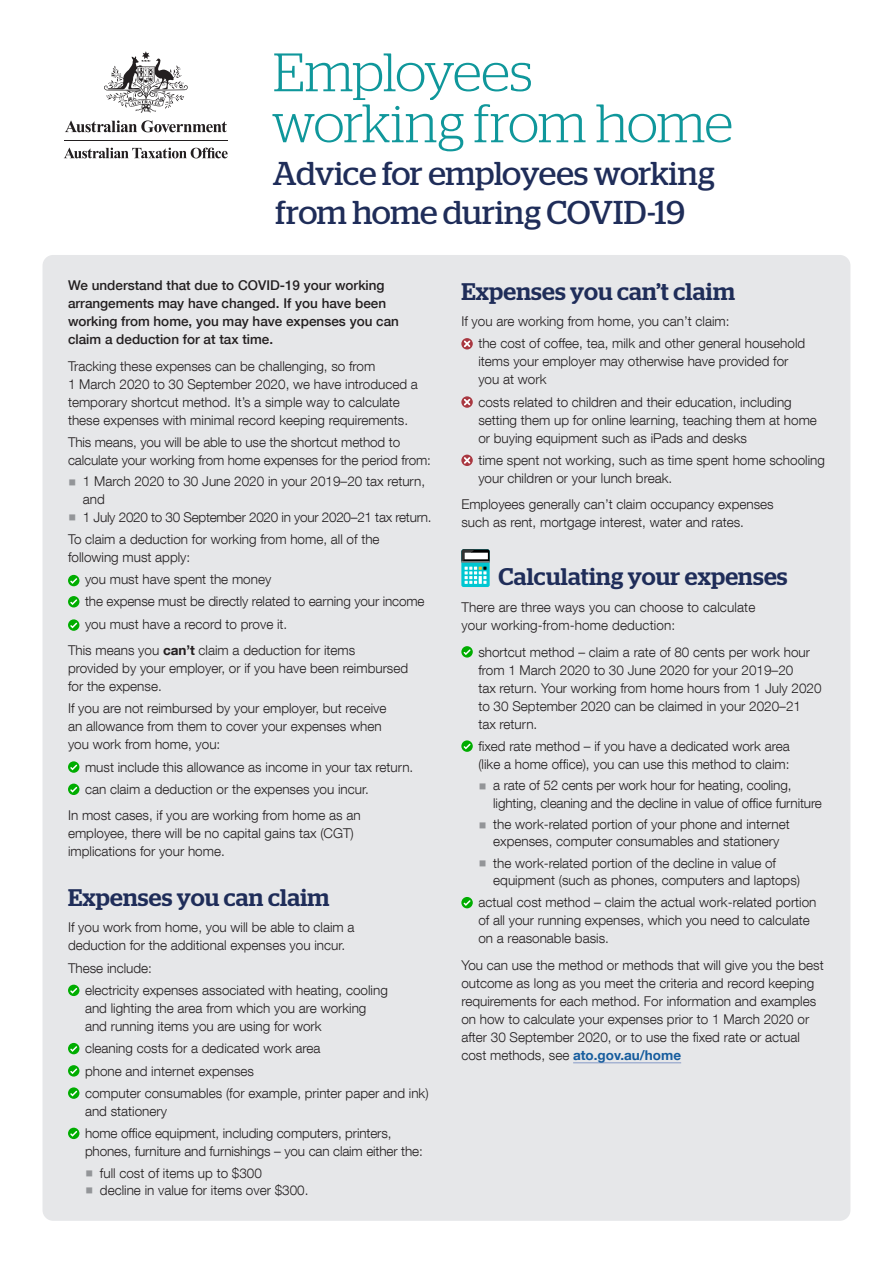
<style>
.page{position:relative;width:893px;height:1263px;background:#fff}
.page>*{position:absolute;margin:0;border:0;box-sizing:border-box;transform-origin:0 0}
.t1{font:300 54px/51px "Stag";letter-spacing:-.02em;color:#0f979b}
.h1_-_sub{font:33px/38.7px "Stag";letter-spacing:-.015em;color:#1f2d59}
.t2{font:500 24px "Stag";letter-spacing:.01em;color:#1f2d59}
.p_tick_cross{font:300 13.5px/18px "Helvetica Neue LT Com";color:#231f20}
.t3{font:500 13.5px/18px "Helvetica Neue LT Com";color:#231f20}
.p_tick_cross-2{font:300 13.5px "Helvetica Neue LT Com";letter-spacing:-.02em;color:#231f20}
.s1{font-weight:700}
.s2{font-weight:700;color:#175d9e}
</style>
<div class="page">
<svg style="left:65px;top:120px;width:162px;height:12px"></svg>
<svg style="left:104px;top:51px;width:84px;height:62px"></svg>
<hr style="left:64px;top:140px;width:164px;height:1px;background:#231f20">
<svg style="left:64px;top:148px;width:164px;height:10px"></svg>
<div style="left:43px;top:255px;width:807px;height:966px;background:#e6e7e9;border-radius:11px"></div>
<div style="left:68px;top:575px;width:11px;height:11px;background:#00ad00;border-radius:50%"></div>
<svg style="left:70px;top:578px;width:7px;height:6px"></svg>
<div style="left:68px;top:596px;width:11px;height:11px;background:#00ad00;border-radius:50%"></div>
<svg style="left:70px;top:599px;width:7px;height:6px"></svg>
<svg style="left:68px;top:619px;width:11px;height:12px"></svg>
<svg style="left:70px;top:623px;width:7px;height:5px"></svg>
<svg style="left:68px;top:761px;width:11px;height:12px"></svg>
<svg style="left:70px;top:765px;width:7px;height:5px"></svg>
<div style="left:68px;top:784px;width:11px;height:11px;background:#00ad00;border-radius:50%"></div>
<svg style="left:70px;top:787px;width:7px;height:5px"></svg>
<div style="left:68px;top:985px;width:11px;height:11px;background:#00ad00;border-radius:50%"></div>
<svg style="left:70px;top:988px;width:7px;height:6px"></svg>
<div style="left:68px;top:1043px;width:11px;height:11px;background:#00ad00;border-radius:50%"></div>
<svg style="left:70px;top:1046px;width:7px;height:6px"></svg>
<div style="left:68px;top:1065px;width:11px;height:11px;background:#00ad00;border-radius:50%"></div>
<svg style="left:70px;top:1068px;width:7px;height:6px"></svg>
<svg style="left:68px;top:1087px;width:11px;height:12px"></svg>
<svg style="left:70px;top:1091px;width:7px;height:5px"></svg>
<div style="left:68px;top:1128px;width:11px;height:11px;background:#00ad00;border-radius:50%"></div>
<svg style="left:70px;top:1131px;width:7px;height:6px"></svg>
<hr style="left:573px;top:1062px;width:108px;height:1px;background:#879bc7">
<svg style="left:461px;top:338px;width:12px;height:11px"></svg>
<svg style="left:464px;top:340px;width:6px;height:7px"></svg>
<svg style="left:461px;top:396px;width:12px;height:12px"></svg>
<svg style="left:464px;top:399px;width:6px;height:6px"></svg>
<svg style="left:461px;top:455px;width:12px;height:11px"></svg>
<svg style="left:464px;top:457px;width:6px;height:7px"></svg>
<div style="left:461px;top:549px;width:29px;height:38px;background:#00c7d1;border-radius:2px"></div>
<svg style="left:461px;top:549px;width:29px;height:35px"></svg>
<div style="left:461px;top:646px;width:12px;height:11px;background:#00ad00;border-radius:50%"></div>
<svg style="left:464px;top:649px;width:7px;height:6px"></svg>
<svg style="left:461px;top:740px;width:12px;height:12px"></svg>
<svg style="left:464px;top:744px;width:7px;height:5px"></svg>
<svg style="left:461px;top:897px;width:12px;height:11px"></svg>
<svg style="left:464px;top:900px;width:7px;height:6px"></svg>
<p class="t1" style="left:272px;top:46px;width:463px">Employees working from home</p>
<p class="h1_-_sub" style="left:273px;top:154px;width:443px">Advice for employees working from home during COVID-19</p>
<p class="t3" style="left:68px;top:276px;width:332px">We understand that due to COVID-19 your working arrangements may have changed. If you have been working from home, you may have expenses you can claim a deduction for at tax time.</p>
<p class="p_tick_cross" style="left:68px;top:357px;width:351px">Tracking these expenses can be challenging, so from<br>1 March 2020 to 30 September 2020, we have introduced a temporary shortcut method. It’s a simple way to calculate these expenses with minimal record keeping requirements.</p>
<p class="p_tick_cross" style="left:68px;top:433px;width:364px">This means, you will be able to use the shortcut method to calculate your working from home expenses for the period from:</p>
<p class="p_tick_cross" style="left:83px;top:473px;width:344px;line-height:17.2px">1 March 2020 to 30 June 2020 in your 2019–20 tax return, and</p>
<p class="p_tick_cross-2" style="left:83px;top:509px;width:350px">1 July 2020 to 30 September 2020 in your 2020–21 tax return.</p>
<p class="p_tick_cross" style="left:68px;top:530px;width:313px">To claim a deduction for working from home, all of the following must apply:</p>
<p class="p_tick_cross" style="left:85px;top:570px;width:188px">you must have spent the money</p>
<p class="p_tick_cross" style="left:85px;top:592px;width:341px">the expense must be directly related to earning your income</p>
<p class="p_tick_cross" style="left:85px;top:615px;width:204px">you must have a record to prove it.</p>
<p class="p_tick_cross" style="left:68px;top:641px;width:342px">This means you <span class="s1">can’t</span> claim a deduction for items provided by your employer, or if you have been reimbursed for the expense.</p>
<p class="p_tick_cross" style="left:68px;top:699px;width:320px">If you are not reimbursed by your employer, but receive an allowance from them to cover your expenses when you work from home, you:</p>
<p class="p_tick_cross" style="left:85px;top:758px;width:330px">must include this allowance as income in your tax return.</p>
<p class="p_tick_cross" style="left:85px;top:780px;width:285px">can claim a deduction or the expenses you incur.</p>
<p class="p_tick_cross" style="left:68px;top:806px;width:294px">In most cases, if you are working from home as an employee, there will be no capital gains tax (CGT) implications for your home.</p>
<p class="t2" style="left:68px;top:883px;width:263px">Expenses you can claim</p>
<p class="p_tick_cross" style="left:68px;top:918px;width:288px">If you work from home, you will be able to claim a deduction for the additional expenses you incur.</p>
<p class="p_tick_cross" style="left:68px;top:959px;width:86px">These include:</p>
<p class="p_tick_cross" style="left:85px;top:981px;width:304px">electricity expenses associated with heating, cooling and lighting the area from which you are working and running items you are using for work</p>
<p class="p_tick_cross" style="left:85px;top:1039px;width:237px">cleaning costs for a dedicated work area</p>
<p class="p_tick_cross" style="left:85px;top:1061px;width:171px">phone and internet expenses</p>
<p class="p_tick_cross" style="left:85px;top:1084px;width:345px">computer consumables (for example, printer paper and ink) and stationery</p>
<p class="p_tick_cross" style="left:85px;top:1124px;width:339px">home office equipment, including computers, printers, phones, furniture and furnishings – you can claim either the:</p>
<p class="p_tick_cross" style="left:100px;top:1163px;width:164px">full cost of items up to $300</p>
<p class="p_tick_cross" style="left:100px;top:1181px;width:210px">decline in value for items over $300.</p>
<p class="t2" style="left:461px;top:277px;width:275px">Expenses you can’t claim</p>
<p class="p_tick_cross" style="left:461px;top:312px;width:270px">If you are working from home, you can’t claim:</p>
<p class="p_tick_cross" style="left:478px;top:334px;width:328px">the cost of coffee, tea, milk and other general household items your employer may otherwise have provided for you at work</p>
<p class="p_tick_cross" style="left:478px;top:393px;width:340px">costs related to children and their education, including setting them up for online learning, teaching them at home or buying equipment such as iPads and desks</p>
<p class="p_tick_cross" style="left:478px;top:451px;width:348px">time spent not working, such as time spent home schooling your children or your lunch break.</p>
<p class="p_tick_cross" style="left:461px;top:495px;width:314px">Employees generally can’t claim occupancy expenses such as rent, mortgage interest, water and rates.</p>
<p class="t2" style="left:498px;top:563px;width:291px">Calculating your expenses</p>
<p class="p_tick_cross" style="left:461px;top:598px;width:296px">There are three ways you can choose to calculate your working-from-home deduction:</p>
<p class="p_tick_cross" style="left:478px;top:642px;width:345px">shortcut method – claim a rate of 80 cents per work hour from 1 March 2020 to 30 June 2020 for your 2019–20<br>tax return. Your working from home hours from 1 July 2020 to 30 September 2020 can be claimed in your 2020–21 tax return.</p>
<p class="p_tick_cross" style="left:478px;top:737px;width:313px">fixed rate method – if you have a dedicated work area (like a home office), you can use this method to claim:</p>
<p class="p_tick_cross" style="left:493px;top:776px;width:330px;line-height:17.2px">a rate of 52 cents per work hour for heating, cooling, lighting, cleaning and the decline in value of office furniture</p>
<p class="p_tick_cross" style="left:493px;top:815px;width:298px;line-height:17.2px">the work-related portion of your phone and internet expenses, computer consumables and stationery</p>
<p class="p_tick_cross" style="left:493px;top:854px;width:308px;line-height:17.2px">the work-related portion of the decline in value of equipment (such as phones, computers and laptops)</p>
<p class="p_tick_cross" style="left:478px;top:893px;width:340px">actual cost method – claim the actual work-related portion of all your running expenses, which you need to calculate on a reasonable basis.</p>
<p class="p_tick_cross" style="left:461px;top:956px;width:364px">You can use the method or methods that will give you the best outcome as long as you meet the criteria and record keeping requirements for each method. For information and examples on how to calculate your expenses prior to 1 March 2020 or after 30 September 2020, or to use the fixed rate or actual cost methods, see <span class="s2">ato.gov.au/home</span></p>
</div>
